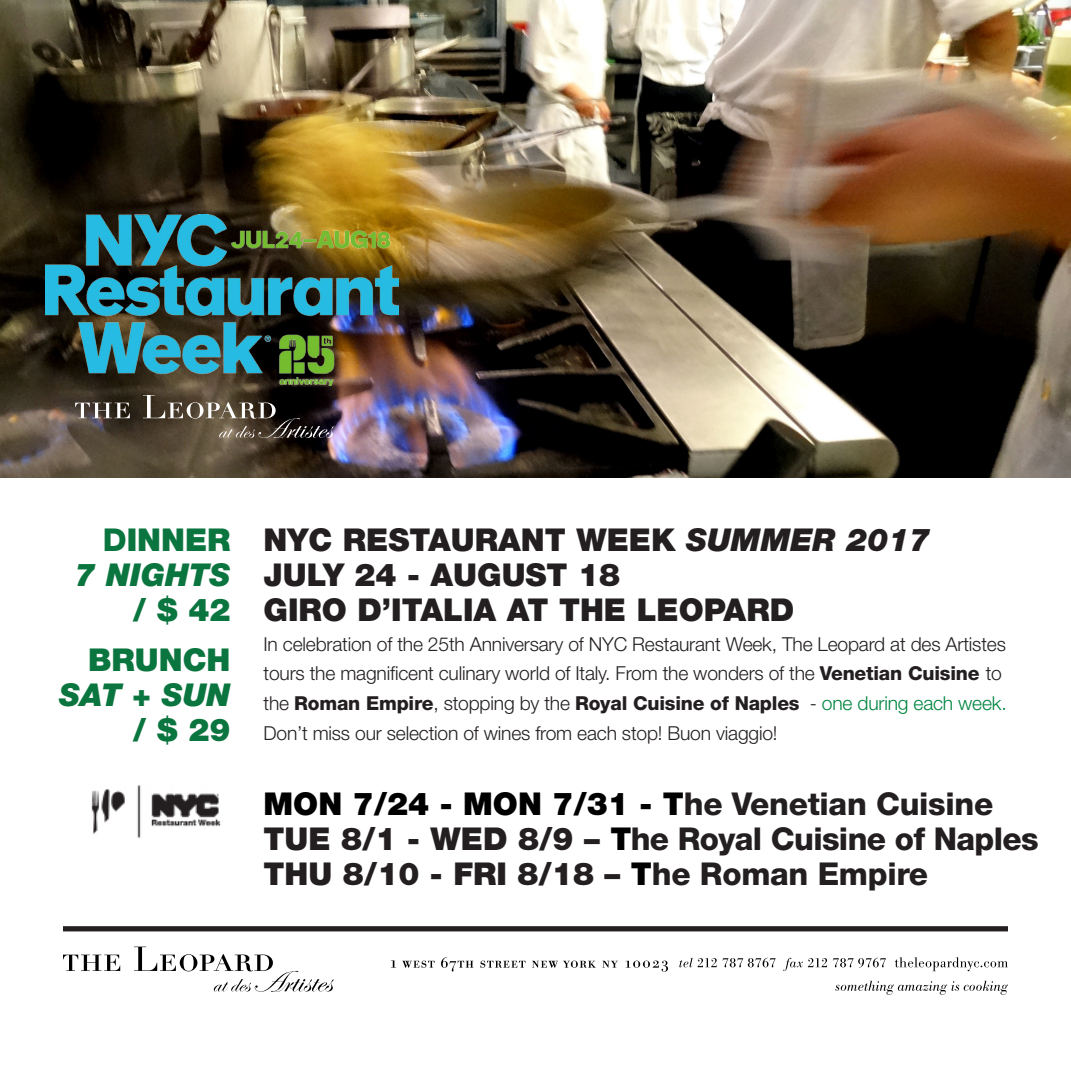
<style>
.page{position:relative;width:1071px;height:1071px;background:#fff}
.page>*{position:absolute;margin:0;border:0;box-sizing:border-box;transform-origin:0 0}
.t1{font:900 31.5px "Helvetica Neue";color:#231f20}
.t2{font:800 31.5px "Helvetica Neue";letter-spacing:-.02em;color:#231f20}
.t3{font:900 31.5px "Helvetica Neue";color:#000}
.t4{font:900 31.5px "Helvetica Neue";color:#0a753e}
.t5{font:italic 900 31.5px "Helvetica Neue";color:#0a753e}
.t6{font:300 19.25px "Helvetica Neue";letter-spacing:-.01em;color:#231f20}
.t7{font:800 19.25px "Helvetica Neue";letter-spacing:-.01em;color:#231f20}
.s1{font-weight:800}
.s2{font-style:italic}
.s3{font-weight:300}
.s4{font-weight:300;color:#008540}
.s5{font-weight:800;color:#231f20}
.s6{font-weight:900}
.s7{font-weight:900;color:#000}
.s8{color:#000}
</style>
<div class="page">
<svg style="left:63px;top:955px;width:57px;height:16px"></svg>
<svg style="left:134px;top:947px;width:200px;height:45px"></svg>
<div style="left:63px;top:926px;width:945px;height:5px;background:#231f20"></div>
<svg style="left:391px;top:960px;width:5px;height:8px"></svg>
<svg style="left:402px;top:961px;width:33px;height:7px"></svg>
<svg style="left:441px;top:957px;width:32px;height:15px"></svg>
<svg style="left:480px;top:961px;width:46px;height:7px"></svg>
<svg style="left:532px;top:961px;width:64px;height:7px"></svg>
<svg style="left:602px;top:961px;width:16px;height:7px"></svg>
<svg style="left:626px;top:961px;width:42px;height:11px"></svg>
<svg style="left:679px;top:958px;width:97px;height:9px"></svg>
<svg style="left:783px;top:958px;width:44px;height:13px"></svg>
<svg style="left:833px;top:958px;width:53px;height:10px"></svg>
<svg style="left:895px;top:957px;width:113px;height:14px"></svg>
<svg style="left:835px;top:981px;width:173px;height:14px"></svg>
<img style="left:0;top:0;width:1071px;height:478px">
<img style="left:91px;top:785px;width:130px;height:53px">
<img style="left:45px;top:214px;width:353px;height:171px">
<svg style="left:75px;top:403px;width:55px;height:15px"></svg>
<svg style="left:143px;top:395px;width:191px;height:43px;background:#4f463c"></svg>
<p class="t4" style="left:103px;top:521px;width:129px"><span class="s1">D</span>INNER</p>
<p class="t5" style="left:75px;top:555px;width:157px">7 NIGHTS</p>
<p class="t4" style="left:133px;top:591px;width:99px">/ $ 42</p>
<p class="t4" style="left:88px;top:641px;width:144px">BRUNCH</p>
<p class="t5" style="left:59px;top:676px;width:173px">SAT + SUN</p>
<p class="t4" style="left:133px;top:711px;width:99px">/ $ 29</p>
<p class="t1" style="left:264px;top:521px;width:669px">NYC RESTAURANT WEEK <span class="s2">SUMMER 2017</span></p>
<p class="t1" style="left:264px;top:556px;width:358px">JULY 24 - AUGUST 18</p>
<p class="t1" style="left:264px;top:591px;width:532px">GIRO D’ITALIA AT THE LEOPARD</p>
<p class="t6" style="left:264px;top:632px;width:744px">In celebration of the 25th Anniversary of NYC Restaurant Week, The Leopard at des Artistes</p>
<p class="t6" style="left:264px;top:662px;width:740px">tours the magnificent culinary world of Italy. From the wonders of the <span class="s1">Venetian Cuisine</span> to</p>
<p class="t7" style="left:264px;top:692px;width:745px"><span class="s3">the</span> Roman Empire<span class="s3">, stopping by the</span> Royal Cuisine of Naples <span class="s3">-</span> <span class="s4">one during each week.</span></p>
<p class="t6" style="left:264px;top:721px;width:516px">Don’t miss our selection of wines from each stop! Buon viaggio!</p>
<p class="t3" style="left:264px;top:785px;width:731px">MON 7/24 - MON 7/31 - T<span class="s5">he Venetian Cuisine</span></p>
<p class="t2" style="left:264px;top:820px;width:777px"><span class="s6">TUE 8/1 - WED 8/9 –</span> <span class="s7">T</span>he Royal Cuisine of Naples</p>
<p class="t1" style="left:264px;top:855px;width:666px">THU 8/10 - FRI 8/18 – <span class="s8">T</span><span class="s1">he Roman Empire</span></p>
</div>
